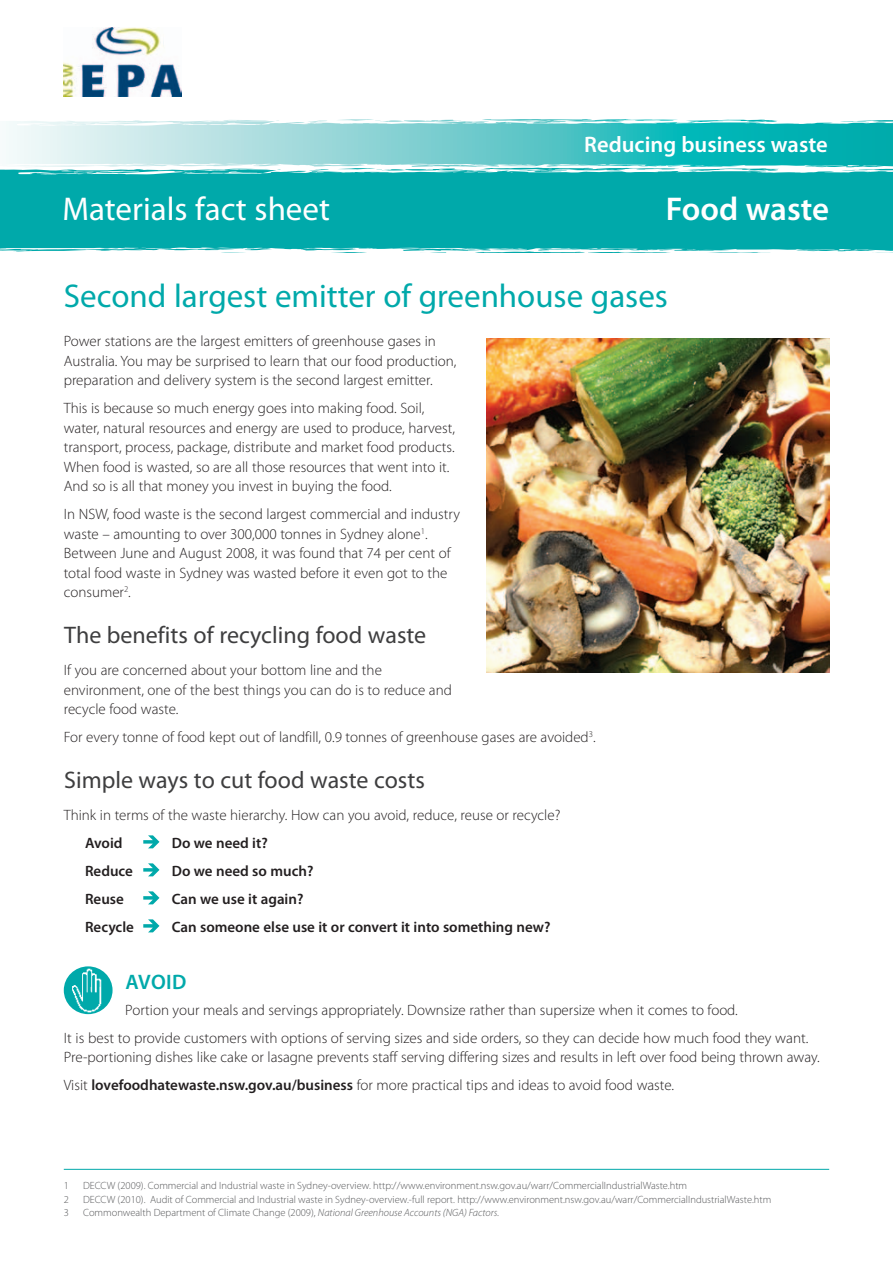
<style>
.page{position:relative;width:893px;height:1263px;background:#fff}
.page>*{position:absolute;margin:0;border:0;box-sizing:border-box;transform-origin:0 0}
.Heading_1{font:33px "Myriad Pro";color:#00a9aa}
.t1{font:33px "Myriad Pro";color:#fff}
.t2{font:600 33px "Myriad Pro";color:#fff}
.Heading_2{font:24px "Myriad Pro";color:#3e3e3f}
.t3{font:600 22.5px "Myriad Pro";color:#fff}
.Heading_3{font:600 21px "Myriad Pro";letter-spacing:.015em;color:#00a9aa}
.t4{font:300 15px/19.5px "Myriad Pro";color:#231f20}
.t5{font:600 15px "Myriad Pro";color:#231f20}
.Footnotes{font:300 10.5px "Myriad Pro";color:#57585a}
.s1{font-weight:600}
.s2{font-style:italic}
</style>
<div class="page">
<div style="left:0;top:167px;width:893px;height:86px;background:#00a9aa"></div>
<svg style="left:6px;top:126px;width:887px;height:38px;background:#6ccecf"></svg>
<svg style="left:0;top:164px;width:893px;height:11px"></svg>
<svg style="left:6px;top:119px;width:887px;height:7px"></svg>
<svg style="left:0;top:248px;width:893px;height:5px;background:#a7e1e1"></svg>
<svg style="left:143px;top:835px;width:16px;height:13px"></svg>
<svg style="left:143px;top:863px;width:16px;height:13px"></svg>
<svg style="left:143px;top:891px;width:16px;height:13px"></svg>
<svg style="left:143px;top:919px;width:16px;height:13px"></svg>
<hr style="left:64px;top:1169px;width:765px;height:1px;background:#00a9aa">
<img style="left:64px;top:966px;width:49px;height:48px">
<img style="left:486px;top:338px;width:343px;height:335px">
<img style="left:64px;top:28px;width:117px;height:68px">
<h1 class="t1" style="left:62px;top:189px;width:269px">Materials fact sheet</h1>
<h3 class="t3" style="left:584px;top:130px;width:245px">Reducing business waste</h3>
<h1 class="t2" style="left:666px;top:188px;width:165px">Food waste</h1>
<p class="Heading_1" style="left:64px;top:275px;width:606px">Second largest emitter of greenhouse gases</p>
<p class="t4" style="left:64px;top:331px;width:394px">Power stations are the largest emitters of greenhouse gases in<br>Australia. You may be surprised to learn that our food production, preparation and delivery system is the second largest emitter.</p>
<p class="t4" style="left:64px;top:398px;width:393px">This is because so much energy goes into making food. Soil, water, natural resources and energy are used to produce, harvest, transport, process, package, distribute and market food products.<br>When food is wasted, so are all those resources that went into it.<br>And so is all that money you invest in buying the food.</p>
<p class="t4" style="left:64px;top:504px;width:398px">In NSW, food waste is the second largest commercial and industry waste – amounting to over 300,000 tonnes in Sydney alone<sup>1</sup>.<br>Between June and August 2008, it was found that 74 per cent of total food waste in Sydney was wasted before it even got to the consumer<sup>2</sup>.</p>
<p class="Heading_2" style="left:64px;top:620px;width:364px">The benefits of recycling food waste</p>
<p class="t4" style="left:64px;top:660px;width:390px">If you are concerned about your bottom line and the environment, one of the best things you can do is to reduce and recycle food waste.</p>
<p class="t4" style="left:64px;top:727px;width:533px">For every tonne of food kept out of landfill, 0.9 tonnes of greenhouse gases are avoided<sup>3</sup>.</p>
<p class="Heading_2" style="left:64px;top:765px;width:362px">Simple ways to cut food waste costs</p>
<p class="t4" style="left:64px;top:805px;width:498px">Think in terms of the waste hierarchy. How can you avoid, reduce, reuse or recycle?</p>
<p class="t5" style="left:85px;top:834px;width:39px">Avoid</p>
<p class="t5" style="left:172px;top:834px;width:98px">Do we need it?</p>
<p class="t5" style="left:85px;top:862px;width:49px">Reduce</p>
<p class="t5" style="left:172px;top:862px;width:143px">Do we need so much?</p>
<p class="t5" style="left:85px;top:890px;width:40px">Reuse</p>
<p class="t5" style="left:172px;top:890px;width:133px">Can we use it again?</p>
<p class="t5" style="left:85px;top:918px;width:50px">Recycle</p>
<p class="t5" style="left:172px;top:918px;width:380px">Can someone else use it or convert it into something new?</p>
<p class="Heading_3" style="left:126px;top:968px;width:63px">AVOID</p>
<p class="t4" style="left:125px;top:1000px;width:614px">Portion your meals and servings appropriately. Downsize rather than supersize when it comes to food.</p>
<p class="t4" style="left:64px;top:1028px;width:758px">It is best to provide customers with options of serving sizes and side orders, so they can decide how much food they want.<br>Pre-portioning dishes like cake or lasagne prevents staff serving differing sizes and results in left over food being thrown away.</p>
<p class="t4" style="left:64px;top:1075px;width:612px">Visit <span class="s1">lovefoodhatewaste.nsw.gov.au/business</span> for more practical tips and ideas to avoid food waste.</p>
<p class="Footnotes" style="left:64px;top:1179px;width:7px">1</p>
<p class="Footnotes" style="left:83px;top:1179px;width:606px">DECCW (2009). Commercial and Industrial waste in Sydney-overview. http://www.environment.nsw.gov.au/warr/CommercialIndustrialWaste.htm</p>
<p class="Footnotes" style="left:64px;top:1193px;width:7px">2</p>
<p class="Footnotes" style="left:83px;top:1193px;width:690px">DECCW (2010). Audit of Commercial and Industrial waste in Sydney-overview.-full report. http://www.environment.nsw.gov.au/warr/CommercialIndustrialWaste.htm</p>
<p class="Footnotes" style="left:64px;top:1206px;width:7px">3</p>
<p class="Footnotes" style="left:83px;top:1206px;width:418px">Commonwealth Department of Climate Change (2009), <span class="s2">National Greenhouse Accounts (NGA) Factors.</span></p>
</div>
